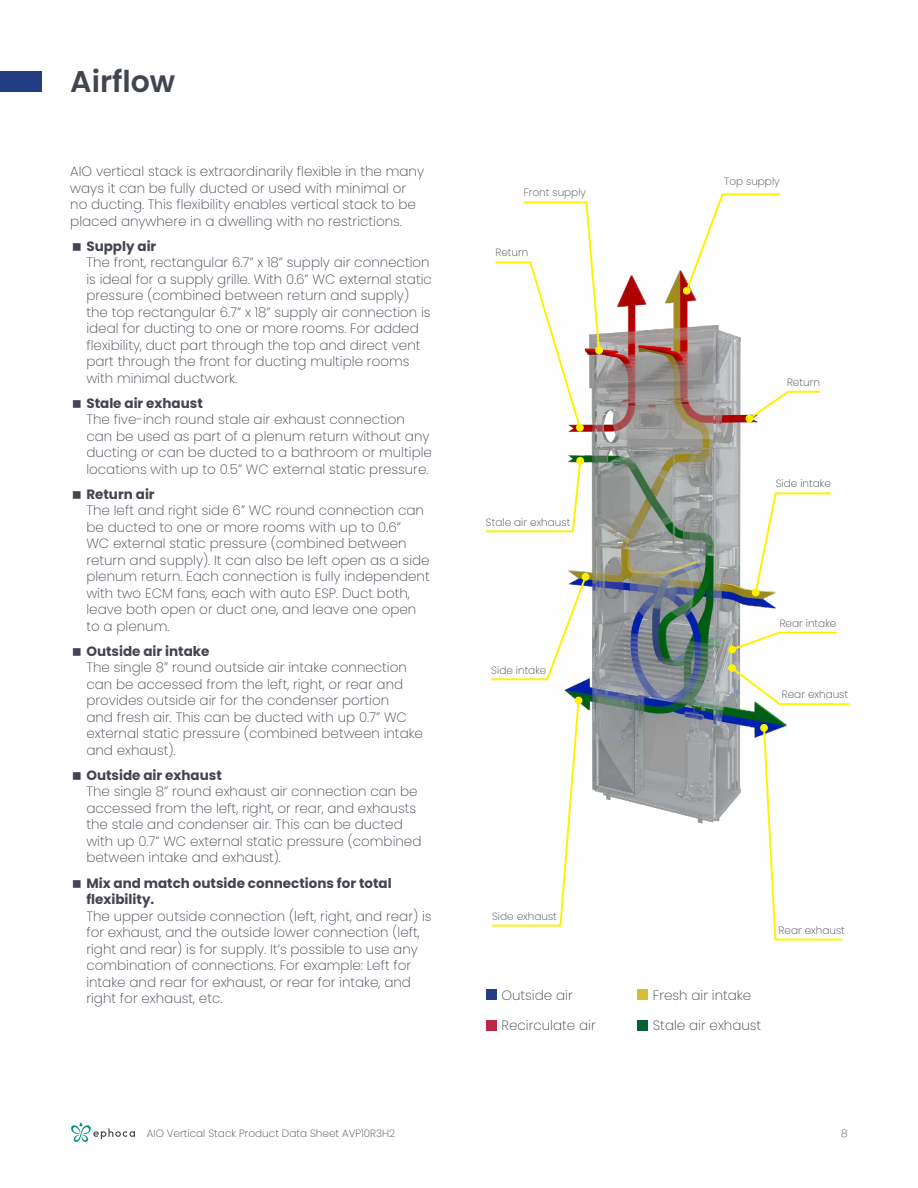
<style>
.page{position:relative;width:918px;height:1188px;background:#fff}
.page>*{position:absolute;margin:0;border:0;box-sizing:border-box;transform-origin:0 0}
.t1{font:600 30px "Poppins";color:#424550}
.t2{font:200 13.5px/16.5px "Poppins";color:#424550}
.t3{font:700 13.5px/16.5px "Poppins";color:#424550}
.t4{font:200 10.5px "Poppins";color:#424550}
</style>
<div class="page">
<img style="left:564px;top:270px;width:223px;height:554px">
<div style="left:0;top:71px;width:41px;height:21px;background:#233e84"></div>
<svg style="left:71px;top:1123px;width:64px;height:19px"></svg>
<svg style="left:730px;top:631px;width:107px;height:21px"></svg>
<div style="left:728px;top:646px;width:8px;height:7px;background:#fff200;border-radius:50%"></div>
<svg style="left:753px;top:491px;width:79px;height:104px"></svg>
<div style="left:752px;top:589px;width:8px;height:7px;background:#fff200;border-radius:50%"></div>
<svg style="left:747px;top:390px;width:73px;height:31px"></svg>
<div style="left:746px;top:415px;width:7px;height:7px;background:#fff200;border-radius:50%"></div>
<svg style="left:492px;top:698px;width:89px;height:229px"></svg>
<div style="left:575px;top:697px;width:7px;height:7px;background:#fff200;border-radius:50%"></div>
<svg style="left:486px;top:459px;width:96px;height:74px"></svg>
<div style="left:576px;top:457px;width:8px;height:8px;background:#fff200;border-radius:50%"></div>
<svg style="left:684px;top:193px;width:98px;height:100px"></svg>
<div style="left:683px;top:287px;width:8px;height:8px;background:#fff200;border-radius:50%"></div>
<svg style="left:491px;top:574px;width:97px;height:107px"></svg>
<div style="left:582px;top:573px;width:7px;height:8px;background:#fff200;border-radius:50%"></div>
<svg style="left:495px;top:201px;width:106px;height:229px"></svg>
<div style="left:576px;top:424px;width:8px;height:8px;background:#fff200;border-radius:50%"></div>
<svg style="left:762px;top:726px;width:81px;height:215px"></svg>
<div style="left:760px;top:724px;width:8px;height:8px;background:#fff200;border-radius:50%"></div>
<svg style="left:729px;top:665px;width:121px;height:41px"></svg>
<div style="left:728px;top:664px;width:8px;height:8px;background:#fff200;border-radius:50%"></div>
<div style="left:486px;top:990px;width:10px;height:10px;background:#233e84"></div>
<div style="left:637px;top:990px;width:10px;height:10px;background:#d7bb39"></div>
<div style="left:486px;top:1020px;width:10px;height:10px;background:#bb2944"></div>
<div style="left:637px;top:1020px;width:10px;height:10px;background:#046035"></div>
<h1 class="t1" style="left:70px;top:64px;width:107px">Airflow</h1>
<p class="t2" style="left:70px;top:163px;width:355px">AIO vertical stack is extraordinarily flexible in the many ways it can be fully ducted or used with minimal or no ducting. This flexibility enables vertical stack to be placed anywhere in a dwelling with no restrictions.</p>
<p class="t3" style="left:86px;top:238px;width:72px">Supply air</p>
<p class="t2" style="left:86px;top:254px;width:347px">The front, rectangular 6.7 1 8x” ” supply air connection is ideal for a supply grille. With 0.6” WC external static pressure (combined between return and supply( the top rectangular 6.7 1 8x” ” supply air connection is ideal for ducting to one or more rooms. For added flexibility, duct part through the top and direct vent part through the front for ducting multiple rooms with minimal ductwork.</p>
<p class="t3" style="left:86px;top:395px;width:118px">Stale air exhaust</p>
<p class="t2" style="left:86px;top:411px;width:347px">The five-inch round stale air exhaust connection can be used as part of a plenum return without any ducting or can be ducted to a bathroom or multiple locations with up to 0.5” WC external static pressure.</p>
<p class="t3" style="left:86px;top:486px;width:70px">Return air</p>
<p class="t2" style="left:86px;top:502px;width:345px">The left and right side 6” WC round connection can be ducted to one or more rooms with up to 0.6“<br>WC external static pressure (combined between return and supply I t.) can also be left open as a side plenum return. Each connection is fully independent with two ECM fans, each with auto ESP. Duct both, leave both open or duct one, and leave one open to a plenum.</p>
<p class="t3" style="left:86px;top:643px;width:125px">Outside air intake</p>
<p class="t2" style="left:86px;top:659px;width:338px">The single 8” round outside air intake connection can be accessed from the left, right, or rear and provides outside air for the condenser portion<br>and fresh air. This can be ducted with up 0.7” WC external static pressure (combined between intake and exhaust .(</p>
<p class="t3" style="left:86px;top:767px;width:137px">Outside air exhaust</p>
<p class="t2" style="left:86px;top:784px;width:337px">The single 8” round exhaust air connection can be accessed from the left, right, or rear, and exhausts the stale and condenser air. This can be ducted with up 0.7” WC external static pressure (combined between intake and exhaust .(</p>
<p class="t3" style="left:86px;top:875px;width:307px">Mix and match outside connections for total flexibility.</p>
<p class="t2" style="left:86px;top:908px;width:347px">The upper outside connection (left, right, and rear) is for exhaust, and the outside lower connection (left, right and rear) is for supply s’I t. possible to use any combination of connections. For example: Left for intake and rear for exhaust, or rear for intake, and right for exhaust, etc.</p>
<p class="t4" style="left:147px;top:1127px;width:250px">AIO Vertical Stack Product Data Sheet AVP1 0 H3R 2</p>
<p class="t4" style="left:524px;top:186px;width:64px">Front supply</p>
<p class="t4" style="left:495px;top:247px;width:34px">Return</p>
<p class="t4" style="left:486px;top:516px;width:86px">Stale air exhaust</p>
<p class="t4" style="left:491px;top:664px;width:57px">Side intake</p>
<p class="t4" style="left:492px;top:910px;width:66px">Side exhaust</p>
<p class="t2" style="left:502px;top:987px;width:73px">Outside air</p>
<p class="t2" style="left:502px;top:1017px;width:96px">Recirculate air</p>
<p class="t4" style="left:724px;top:175px;width:57px">Top supply</p>
<p class="t4" style="left:787px;top:376px;width:34px">Return</p>
<p class="t4" style="left:776px;top:477px;width:57px">Side intake</p>
<p class="t4" style="left:780px;top:617px;width:58px">Rear intake</p>
<p class="t4" style="left:782px;top:688px;width:68px">Rear exhaust</p>
<p class="t4" style="left:779px;top:924px;width:68px">Rear exhaust</p>
<p class="t2" style="left:653px;top:987px;width:100px">Fresh air intake</p>
<p class="t2" style="left:653px;top:1017px;width:110px">Stale air exhaust</p>
<p class="t4" style="left:841px;top:1127px;width:8px">8</p>
</div>
